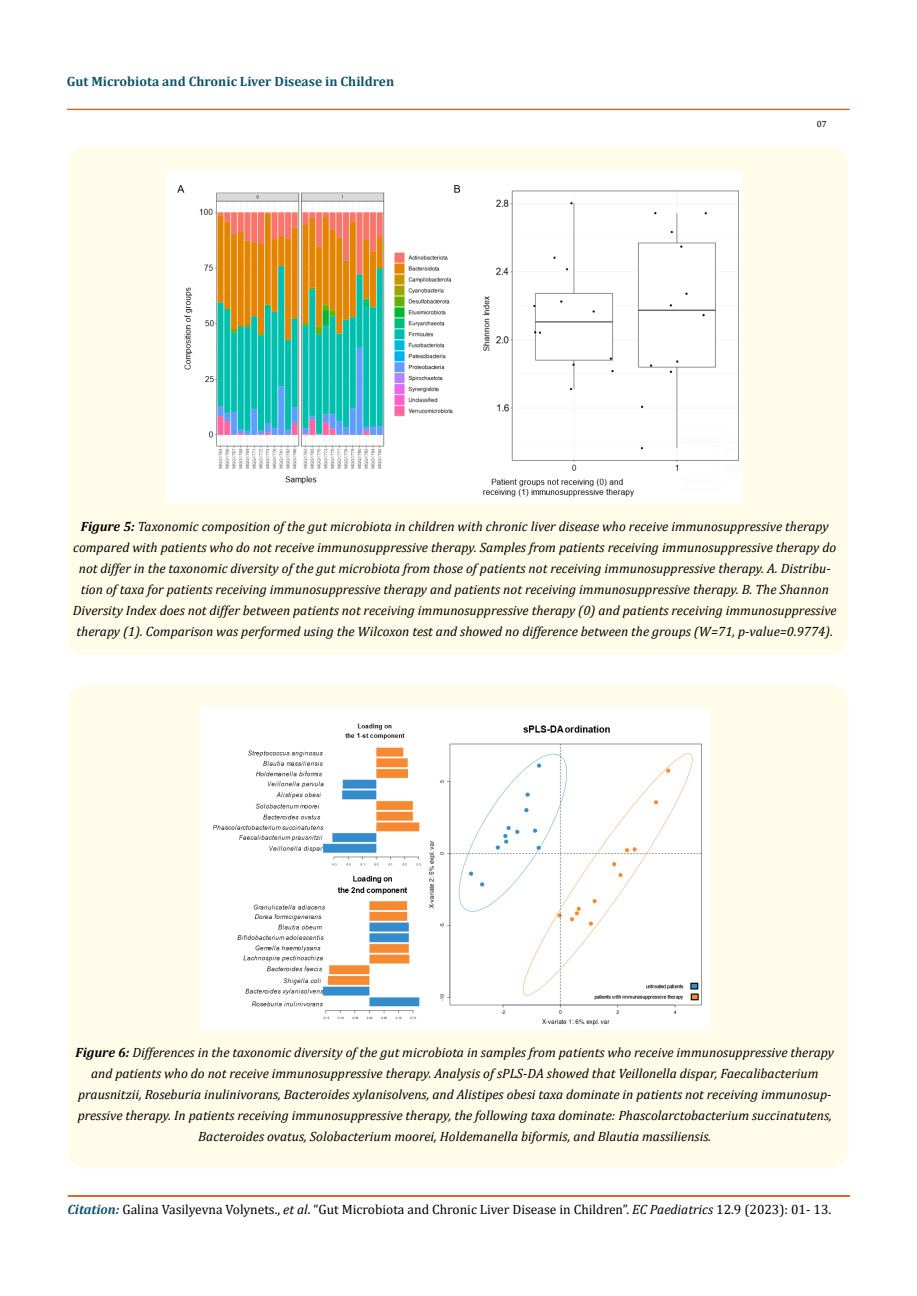
<style>
.page{position:relative;width:917px;height:1296px;background:#fff}
.page>*{position:absolute;margin:0;border:0;box-sizing:border-box;transform-origin:0 0}
.t1{font:italic 13.5px/21px "Cambria";color:#000;text-align:center}
.t2{font:13.5px "Cambria";color:#000}
.t3{font:700 13.5px "Cambria";color:#0e546a}
.t4{font:9px "Cambria";color:#000}
.s1{font-weight:700}
.s2{font-weight:700;font-style:italic;color:#0e546a}
.s3{font-style:italic}
</style>
<div class="page">
<div style="left:67px;top:109px;width:782px;height:1px;border:1px solid #e05d1a"></div>
<div style="left:68px;top:1196px;width:781px;height:1px;border:1px solid #e05d1a"></div>
<div style="left:68px;top:147px;width:779px;height:508px;background:#fffde9;border-radius:18px"></div>
<img style="left:167px;top:171px;width:575px;height:332px">
<div style="left:68px;top:684px;width:780px;height:484px;background:#fffde9;border-radius:18px"></div>
<img style="left:200px;top:707px;width:509px;height:322px">
<p class="t3" style="left:67px;top:72px;width:329px">Gut Microbiota and Chronic Liver Disease in Children</p>
<p class="t4" style="left:816px;top:118px;width:11px">07</p>
<p class="t1" style="left:73px;top:515px;width:765px"><span class="s1">Figure 5:</span> Taxonomic composition of the gut microbiota in children with chronic liver disease who receive immunosuppressive therapy compared with patients who do not receive immunosuppressive therapy. Samples from patients receiving immunosuppressive therapy do not differ in the taxonomic diversity of the gut microbiota from those of patients not receiving immunosuppressive therapy. A. Distribu&shy;tion of taxa for patients receiving immunosuppressive therapy and patients not receiving immunosuppressive therapy. B. The Shannon Diversity Index does not differ between patients not receiving immunosuppressive therapy (0) and patients receiving immunosuppressive therapy (1). Comparison was performed using the Wilcoxon test and showed no difference between the groups (W=71, p-value=0.9774).</p>
<p class="t1" style="left:75px;top:1041px;width:760px"><span class="s1">Figure 6:</span> Differences in the taxonomic diversity of the gut microbiota in samples from patients who receive immunosuppressive therapy and patients who do not receive immunosuppressive therapy. Analysis of sPLS-DA showed that Veillonella dispar, Faecalibacterium prausnitzii, Roseburia inulinivorans, Bacteroides xylanisolvens, and Alistipes obesi taxa dominate in patients not receiving immunosup&shy;pressive therapy. In patients receiving immunosuppressive therapy, the following taxa dominate: Phascolarctobacterium succinatutens, Bacteroides ovatus, Solobacterium moorei, Holdemanella biformis, and Blautia massiliensis.</p>
<p class="t2" style="left:68px;top:1202px;width:765px"><span class="s2">Citation:</span> Galina Vasilyevna Volynets., <span class="s3">et al</span>. “Gut Microbiota and Chronic Liver Disease in Children”. <span class="s3">EC Paediatrics</span> 12.9 (2023): 01- 13.</p>
</div>
